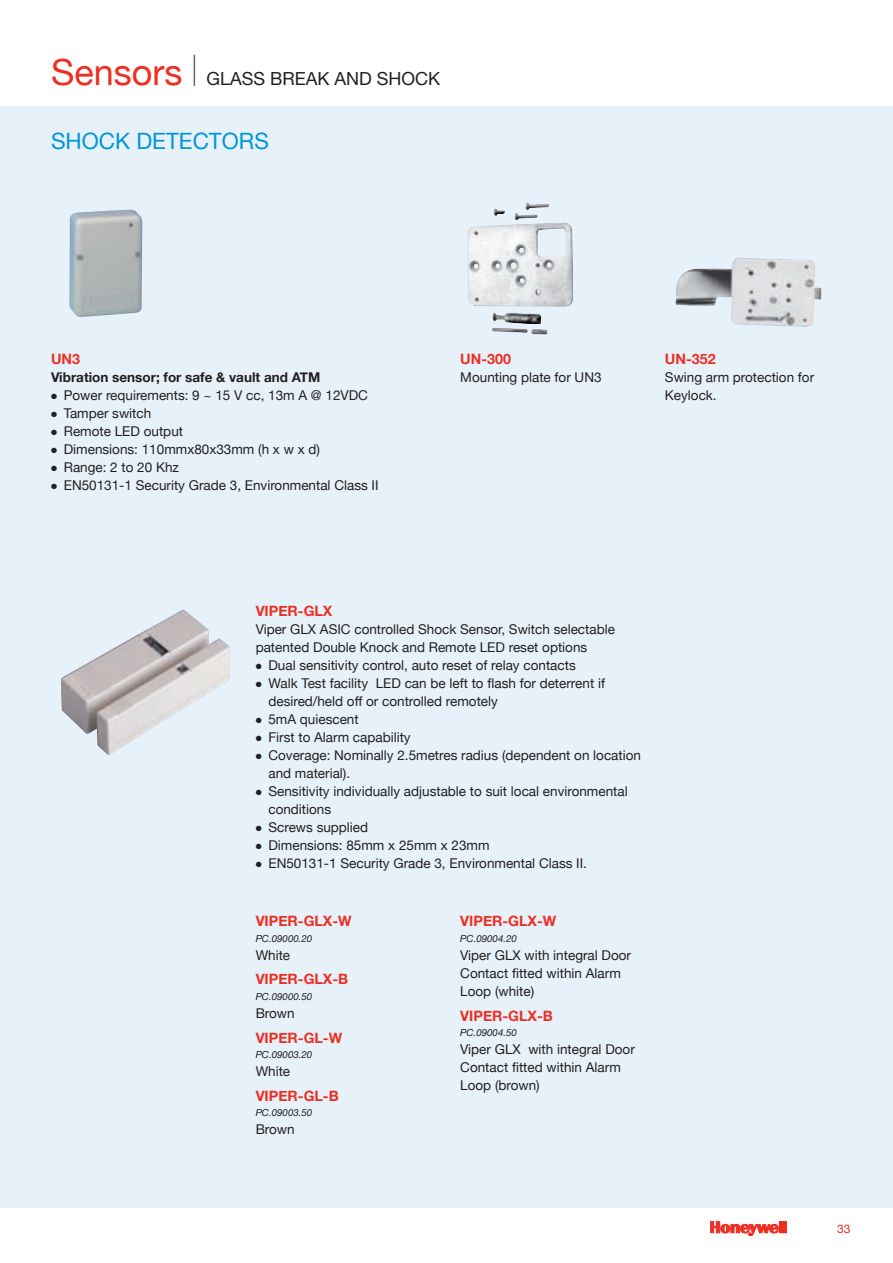
<style>
.page{position:relative;width:893px;height:1263px;background:#fff}
.page>*{position:absolute;margin:0;border:0;box-sizing:border-box;transform-origin:0 0}
.heading_1_red{font:36px "Helvetica Neue";color:#ee2e22}
.heading_2_blue{font:22.5px "Helvetica Neue";color:#0196d7}
.heading_1_red-2{font:18px "Helvetica Neue";color:#231f20}
.product_title{font:700 14.25px "Helvetica Neue";color:#ee2e22}
.product_desc_list{font:13.5px/18px "Helvetica Neue";color:#231f20}
.product_desc{font:13.5px/18px "Helvetica Neue";color:#231f20}
.product_desc-2{font:700 13.5px "Helvetica Neue";color:#231f20}
.t1{font:12px "Helvetica Neue";color:#ee2e22}
.product_code{font:italic 9.75px "Helvetica Neue";color:#231f20}
.s1{font-size:18px;color:#231f20}
</style>
<div class="page">
<svg style="left:710px;top:1221px;width:69px;height:15px"></svg>
<div style="left:779px;top:1221px;width:4px;height:12px;border:1px solid #ee2e22"></div>
<div style="left:783px;top:1221px;width:4px;height:12px;border:1px solid #ee2e22"></div>
<div style="left:0;top:106px;width:893px;height:1102px;background:#e6f1f9"></div>
<img style="left:69px;top:210px;width:73px;height:107px">
<img style="left:467px;top:202px;width:106px;height:132px">
<img style="left:675px;top:258px;width:147px;height:69px">
<img style="left:61px;top:610px;width:169px;height:145px">
<p class="heading_1_red" style="left:51px;top:51px;width:192px">Sensors <sup>|</sup> <span class="s1">Glass</span></p>
<p class="heading_1_red-2" style="left:270px;top:68px;width:172px">break and shock</p>
<p class="heading_2_blue" style="left:51px;top:128px;width:216px">Sh ock Detectors</p>
<p class="product_title" style="left:51px;top:350px;width:31px">UN3</p>
<p class="product_desc-2" style="left:51px;top:369px;width:271px">Vibration sensor; for safe &amp; vault and ATM</p>
<p class="product_desc_list" style="left:51px;top:386px;width:319px">● Power requirements: 9 ~ 15 V cc, 13m A @ 12VDC</p>
<p class="product_desc_list" style="left:51px;top:404px;width:102px">● Tamper switch</p>
<p class="product_desc_list" style="left:51px;top:422px;width:134px">● Remote LED output</p>
<p class="product_desc_list" style="left:51px;top:440px;width:270px">● Dimensions: 110mmx80x33mm (h x w x d)</p>
<p class="product_desc_list" style="left:51px;top:458px;width:130px">● Range: 2 to 20 Khz</p>
<p class="product_desc_list" style="left:51px;top:476px;width:329px">● EN50131-1 Security Grade 3, Environmental Class II</p>
<p class="product_title" style="left:460px;top:350px;width:52px">UN-300</p>
<p class="product_desc" style="left:460px;top:368px;width:124px">Mounting plate for UN3</p>
<p class="product_title" style="left:665px;top:350px;width:52px">UN-352</p>
<p class="product_desc" style="left:665px;top:368px;width:151px">Swing arm protection for<br>Keylock.</p>
<p class="product_title" style="left:256px;top:602px;width:18px">Viper</p>
<p class="product_title" style="left:298px;top:602px;width:36px">-GLX</p>
<p class="product_desc" style="left:256px;top:620px;width:361px">Viper GLX ASIC controlled Shock Sensor, Switch selectable patented Double Knock and Remote LED reset options</p>
<p class="product_desc_list" style="left:256px;top:656px;width:322px">● Dual sensitivity control, auto reset of relay contacts</p>
<p class="product_desc_list" style="left:268px;top:674px;width:338px;text-indent:-13px">● Walk Test facility LED can be left to flash for deterrent if desired/held off or controlled remotely</p>
<p class="product_desc_list" style="left:256px;top:710px;width:105px">● 5mA quiescent</p>
<p class="product_desc_list" style="left:256px;top:728px;width:157px">● First to Alarm capability</p>
<p class="product_desc_list" style="left:268px;top:746px;width:374px;text-indent:-13px">● Coverage: Nominally 2.5metres radius (dependent on location and material).</p>
<p class="product_desc_list" style="left:268px;top:782px;width:361px;text-indent:-13px">● Sensitivity individually adjustable to suit local environmental conditions</p>
<p class="product_desc_list" style="left:256px;top:818px;width:114px">● Screws supplied</p>
<p class="product_desc_list" style="left:256px;top:836px;width:235px">● Dimensions: 85mm x 25mm x 23mm</p>
<p class="product_desc_list" style="left:256px;top:854px;width:333px">● EN50131-1 Security Grade 3, Environmental Class II.</p>
<p class="product_title" style="left:256px;top:912px;width:18px">Viper</p>
<p class="product_title" style="left:298px;top:912px;width:55px">-GLX-W</p>
<p class="product_code" style="left:256px;top:933px;width:58px">PC.09000.20</p>
<p class="product_desc" style="left:256px;top:946px;width:36px">White</p>
<p class="product_title" style="left:256px;top:970px;width:18px">Viper</p>
<p class="product_title" style="left:298px;top:970px;width:52px">-GLX-B</p>
<p class="product_code" style="left:256px;top:991px;width:58px">PC.09000.50</p>
<p class="product_desc" style="left:256px;top:1004px;width:40px">Brown</p>
<p class="product_title" style="left:256px;top:1028px;width:18px">Viper</p>
<p class="product_title" style="left:298px;top:1028px;width:46px">-GL-W</p>
<p class="product_code" style="left:256px;top:1049px;width:58px">PC.09003.20</p>
<p class="product_desc" style="left:256px;top:1062px;width:36px">White</p>
<p class="product_title" style="left:256px;top:1086px;width:18px">Viper</p>
<p class="product_title" style="left:298px;top:1086px;width:42px">-GL-B</p>
<p class="product_code" style="left:256px;top:1107px;width:58px">PC.09003.50</p>
<p class="product_desc" style="left:256px;top:1120px;width:40px">Brown</p>
<p class="product_title" style="left:460px;top:912px;width:18px">Viper</p>
<p class="product_title" style="left:502px;top:912px;width:55px">-GLX-W</p>
<p class="product_code" style="left:460px;top:933px;width:58px">PC.09004.20</p>
<p class="product_desc" style="left:460px;top:946px;width:172px">Viper GLX with integral Door<br>Contact fitted within Alarm<br>Loop (white)</p>
<p class="product_title" style="left:460px;top:1006px;width:18px">Viper</p>
<p class="product_title" style="left:502px;top:1006px;width:52px">-GLX-B</p>
<p class="product_code" style="left:460px;top:1027px;width:58px">PC.09004.50</p>
<p class="product_desc" style="left:460px;top:1040px;width:176px">Viper GLX with integral Door<br>Contact fitted within Alarm<br>Loop (brown)</p>
<p class="t1" style="left:837px;top:1222px;width:8px">33</p>
</div>
